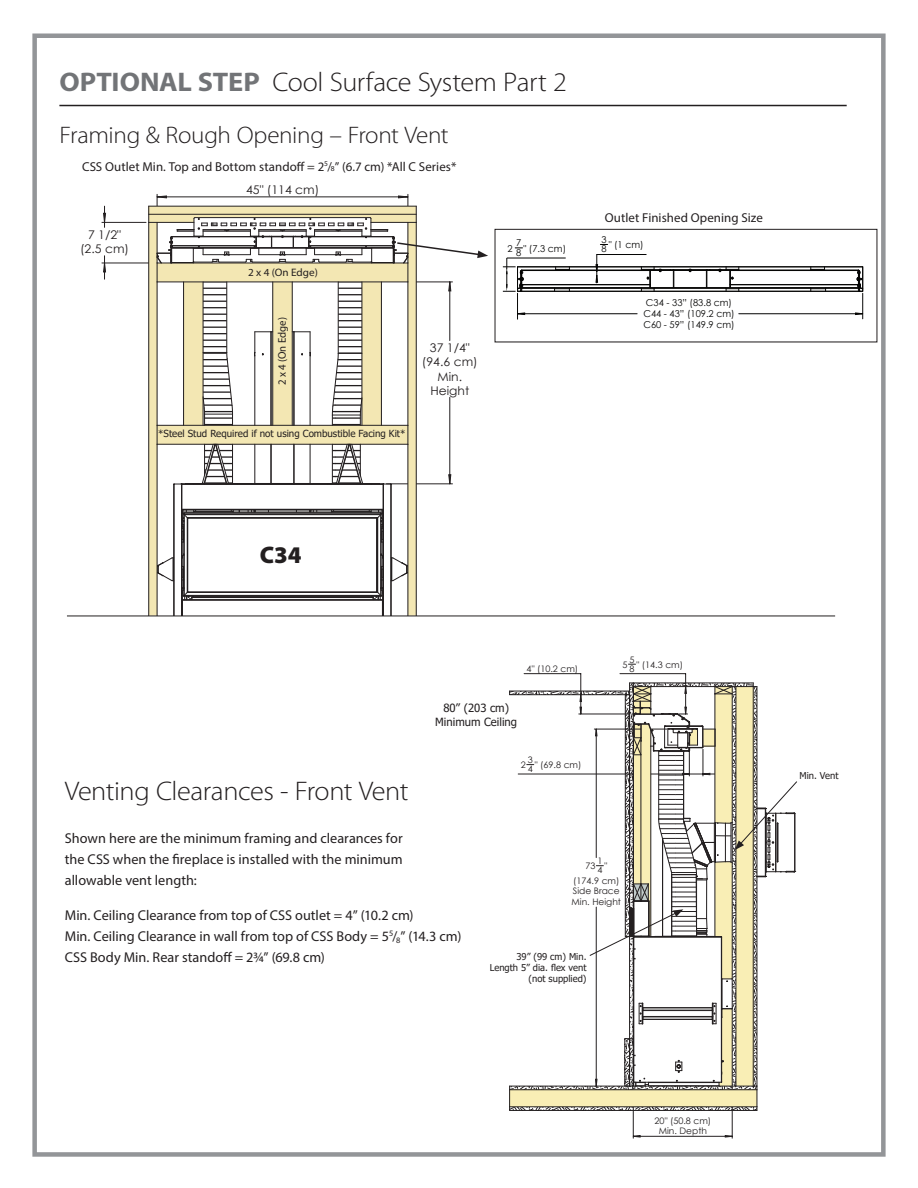
<style>
.page{position:relative;width:918px;height:1188px;background:#fff}
.page>*{position:absolute;margin:0;border:0;box-sizing:border-box;transform-origin:0 0}
.t1{font:300 27px "Myriad Pro";letter-spacing:-.015em;color:#231f20;scale:1.05 1}
.t2{font:300 24px "Myriad Pro";letter-spacing:-.015em;color:#231f20;scale:1.05 1}
.t3{font:900 24px "Myriad Pro";color:#231f20}
.t4{font:14.25px/21px "Myriad Pro";color:#231f20;text-align:justify}
.t5{font:12.9px "Myriad Pro";letter-spacing:.005em;color:#231f20}
.t6{font:12px/14.2px "Century Gothic";color:#231f20;text-align:center}
.Figures{font:11.25px "Tahoma";color:#231f20}
.t7{font:11.1px "Myriad Pro";color:#231f20}
.t8{font:10.8px "Myriad Pro";color:#231f20}
.t9{font:9.75px "Tahoma";color:#231f20}
.t10{font:9.45px/11.4px "Century Gothic";color:#050504}
.Figures-2{font:9.45px/11.2px "Tahoma";color:#231f20;text-align:right}
.t11{font:9px/10.6px "Century Gothic";color:#231f20}
.s1{font-weight:700;color:#727477}
.s2{font-size:7.5px}
</style>
<div class="page">
<div style="left:32px;top:34px;width:854px;height:1123px;border:4px solid #939598"></div>
<hr style="left:59px;top:105px;width:788px;height:1px;background:#231f20">
<hr style="left:102px;top:263px;width:52px;height:1px;background:#231f20">
<hr style="left:102px;top:222px;width:44px;height:1px;background:#231f20">
<hr style="left:620px;top:673px;width:66px;height:1px;background:#231f20">
<hr style="left:524px;top:673px;width:57px;height:1px;background:#231f20">
<hr style="left:633px;top:1088px;width:1px;height:50px;background:#231f20">
<hr style="left:732px;top:1088px;width:1px;height:50px;background:#231f20">
<hr style="left:510px;top:1110px;width:247px;height:1px;background:#231f20">
<svg style="left:509px;top:674px;width:288px;height:436px"></svg>
<div style="left:433px;top:729px;width:89px;height:32px;background:#fff"></div>
<hr style="left:67px;top:616px;width:768px;height:1px;background:#231f20">
<svg style="left:502px;top:244px;width:362px;height:76px"></svg>
<div style="left:495px;top:229px;width:382px;height:113px;border:1px solid #231f20"></div>
<svg style="left:148px;top:194px;width:340px;height:422px"></svg>
<p class="t1" style="left:59px;top:66px;width:485px"><span class="s1">OPTIONAL STEP</span> Cool Surface System Part 2</p>
<p class="t2" style="left:59px;top:121px;width:372px">Framing &amp; Rough Opening – Front Vent</p>
<p class="t5" style="left:82px;top:158px;width:376px">CSS Outlet Min. Top and Bottom standoff = 2<sup>5</sup>/<span class="s2">8</span>” (6.7 cm) *All C Series*</p>
<p class="t6" style="left:80px;top:227px;width:50px">7 1/2" (2.5 cm)</p>
<p class="t6" style="left:246px;top:183px;width:75px">45" (114 cm)</p>
<p class="t8" style="left:248px;top:265px;width:71px">2 x 4 (On Edge)</p>
<p class="t7" style="left:275px;top:385px;width:69px;rotate:-90deg">2 x 4 (On Edge)</p>
<p class="t9" style="left:158px;top:427px;width:249px">*Steel Stud Required if not using Combustible Facing Kit*</p>
<p class="t6" style="left:422px;top:340px;width:57px">37 1/4" (94.6 cm)<br>Min.<br>Height</p>
<p class="t5" style="left:605px;top:210px;width:160px">Outlet Finished Opening Size</p>
<p class="t10" style="left:601px;top:235px;width:7px;line-height:9.4px">3<br>8</p>
<p class="t10" style="left:516px;top:237px;width:7px">7</p>
<p class="t10" style="left:609px;top:239px;width:36px">" (1 cm)</p>
<p class="t10" style="left:516px;top:247px;width:7px">8</p>
<p class="t10" style="left:508px;top:242px;width:60px">2 " (7.3 cm)</p>
<p class="t10" style="left:643px;top:296px;width:93px">C34 - 33” (83.8 cm)<br>C44 - 43” (109.2 cm)<br>C60 - 59” (149.9 cm)</p>
<p class="t3" style="left:260px;top:539px;width:43px">C34</p>
<p class="t11" style="left:527px;top:663px;width:53px">4" (10.2 cm)</p>
<p class="Figures" style="left:443px;top:701px;width:67px">80” (203 cm)</p>
<p class="Figures" style="left:435px;top:714px;width:83px">Minimum Ceiling</p>
<p class="t11" style="left:528px;top:754px;width:7px">3</p>
<p class="t11" style="left:521px;top:759px;width:62px">2 4 " (69.8 cm)</p>
<p class="t11" style="left:630px;top:654px;width:7px">5</p>
<p class="t11" style="left:622px;top:659px;width:62px">5 8 " (14.3 cm)</p>
<p class="t1" style="left:65px;top:775px;width:329px">Venting Clearances - Front Vent</p>
<p class="t4" style="left:65px;top:828px;width:339px">Shown here are the minimum framing and clearances for the CSS when the fireplace is installed with the minimum allowable vent length:</p>
<p class="t4" style="left:65px;top:904px;width:350px">Min. Ceiling Clearance from top of CSS outlet = 4” (10.2 cm)</p>
<p class="t4" style="left:65px;top:925px;width:398px">Min. Ceiling Clearance in wall from top of CSS Body = 5<sup>5</sup>/<sub>8</sub>” (14.3 cm)</p>
<p class="t4" style="left:65px;top:946px;width:262px">CSS Body Min. Rear standoff = 2¾” (69.8 cm)</p>
<p class="t11" style="left:585px;top:860px;width:12px">73</p>
<p class="t11" style="left:597px;top:857px;width:11px;line-height:6.9px">1<br>4"</p>
<p class="t11" style="left:572px;top:875px;width:51px">(174.9 cm)<br>Side Brace<br>Min. Height</p>
<p class="Figures-2" style="left:490px;top:951px;width:98px">39” (99 cm) Min.<br>Length 5” dia. flex vent</p>
<p class="Figures-2" style="left:529px;top:974px;width:59px">(not supplied)</p>
<p class="Figures-2" style="left:800px;top:771px;width:40px">Min. Vent</p>
<p class="t11" style="left:655px;top:1115px;width:58px;text-align:center">20" (50.8 cm)<br>Min. Depth</p>
</div>
